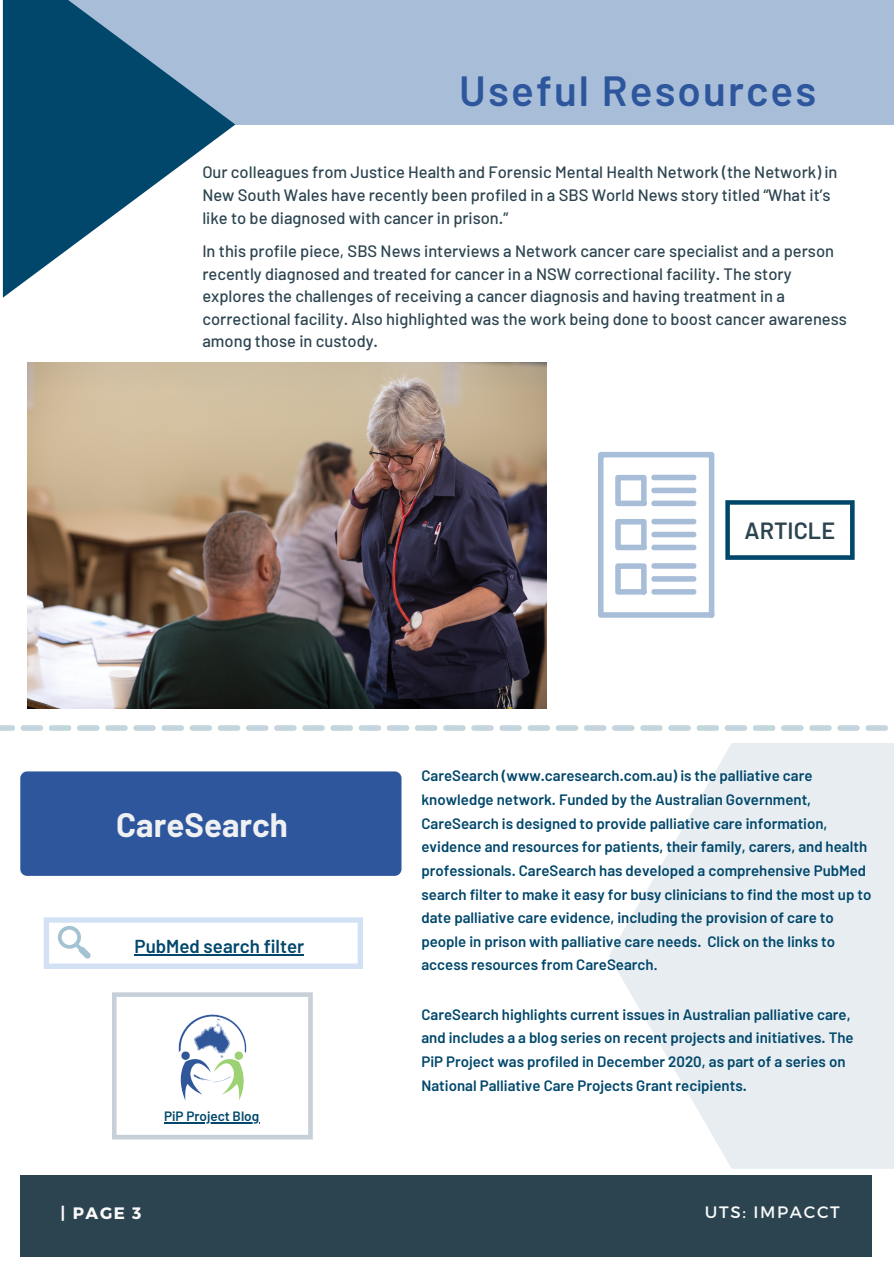
<style>
.page{position:relative;width:894px;height:1264px;background:#fff}
.page>*{position:absolute;margin:0;border:0;box-sizing:border-box;transform-origin:0 0}
.t1{font:600 42.15px "Barlow";letter-spacing:.05em;color:#2e569d}
.t2{font:700 33px "Barlow";color:#eff0f2}
.t3{font:600 23.4px "Barlow";color:#2c4450}
.t4{font:600 18.75px "Barlow";color:#00476b}
.t5{font:500 16.5px/22.5px "Barlow";color:#2c4450}
.t6{font:16.5px "Montserrat";letter-spacing:.1em;color:#fafafa}
.t7{font:700 16.5px "Montserrat";color:#fafafa}
.t8{font:600 15px/23.5px "Barlow";color:#00476b}
.t9{font:600 13.5px "Barlow";color:#00476b}
.s1{font-family:"Minion Pro";font-weight:700}
</style>
<div class="page">
<svg style="left:598px;top:452px;width:117px;height:166px"></svg>
<svg style="left:725px;top:500px;width:129px;height:60px"></svg>
<img style="left:28px;top:362px;width:518px;height:346px">
<div style="left:62px;top:0;width:831px;height:125px;background:#a8bdd8"></div>
<svg style="left:3px;top:0;width:232px;height:298px;fill:#00476b"></svg>
<div style="left:20px;top:771px;width:381px;height:104px;background:#2e569d;border-radius:7px"></div>
<svg style="left:44px;top:917px;width:319px;height:51px"></svg>
<hr style="left:134px;top:953px;width:170px;height:2px;background:#00476b">
<svg style="left:609px;top:743px;width:284px;height:425px;fill:#e7edf1"></svg>
<svg style="left:112px;top:992px;width:201px;height:147px"></svg>
<hr style="left:164px;top:1122px;width:95px;height:1px;background:#00476b">
<img style="left:148px;top:992px;width:128px;height:128px">
<div style="left:20px;top:1175px;width:851px;height:81px;background:#2c4450"></div>
<svg style="left:0;top:725px;width:887px;height:5px"></svg>
<p class="t1" style="left:459px;top:64px;width:358px">Useful Resources</p>
<p class="t5" style="left:202px;top:161px;width:636px">Our colleagues from Justice Health and Forensic Mental Health Network (the Network) in<br>New South Wales have recently been profiled in a SBS World News story titled “What it’s like to be diagnosed with cancer in prison.”</p>
<p class="t5" style="left:202px;top:239px;width:646px">In this profile piece, SBS News interviews a Network cancer care specialist and a person recently diagnosed and treated for cancer in a NSW correctional facility. The story explores the challenges of receiving a cancer diagnosis and having treatment in a correctional facility. Also highlighted was the work being done to boost cancer awareness among those in custody.</p>
<p class="t2" style="left:116px;top:804px;width:173px">CareSearch</p>
<p class="t4" style="left:134px;top:934px;width:171px">PubMed search filter</p>
<p class="t9" style="left:164px;top:1107px;width:97px">PiP Project Blog</p>
<p class="t3" style="left:744px;top:515px;width:92px">ARTICLE</p>
<p class="t8" style="left:421px;top:763px;width:451px">CareSearch (www.caresearch.com.au) is the palliative care knowledge network. Funded by the Australian Government, CareSearch is designed to provide palliative care information, evidence and resources for patients, their family, carers, and health professionals. CareSearch has developed a comprehensive PubMed search filter to make it easy for busy clinicians to find the most up to date palliative care evidence, including the provision of care to people in prison with palliative care needs. Click on the links to access resources from CareSearch<span class="s1">.</span></p>
<p class="t8" style="left:421px;top:1001px;width:433px">CareSearch highlights current issues in Australian palliative care, and includes a a blog series on recent projects and initiatives. The PiP Project was profiled in December 2020, as part of a series on National Palliative Care Projects Grant recipients.</p>
<p class="t7" style="left:61px;top:1201px;width:82px">| PAGE 3</p>
<p class="t6" style="left:704px;top:1201px;width:136px">UTS: IMPACCT</p>
</div>
